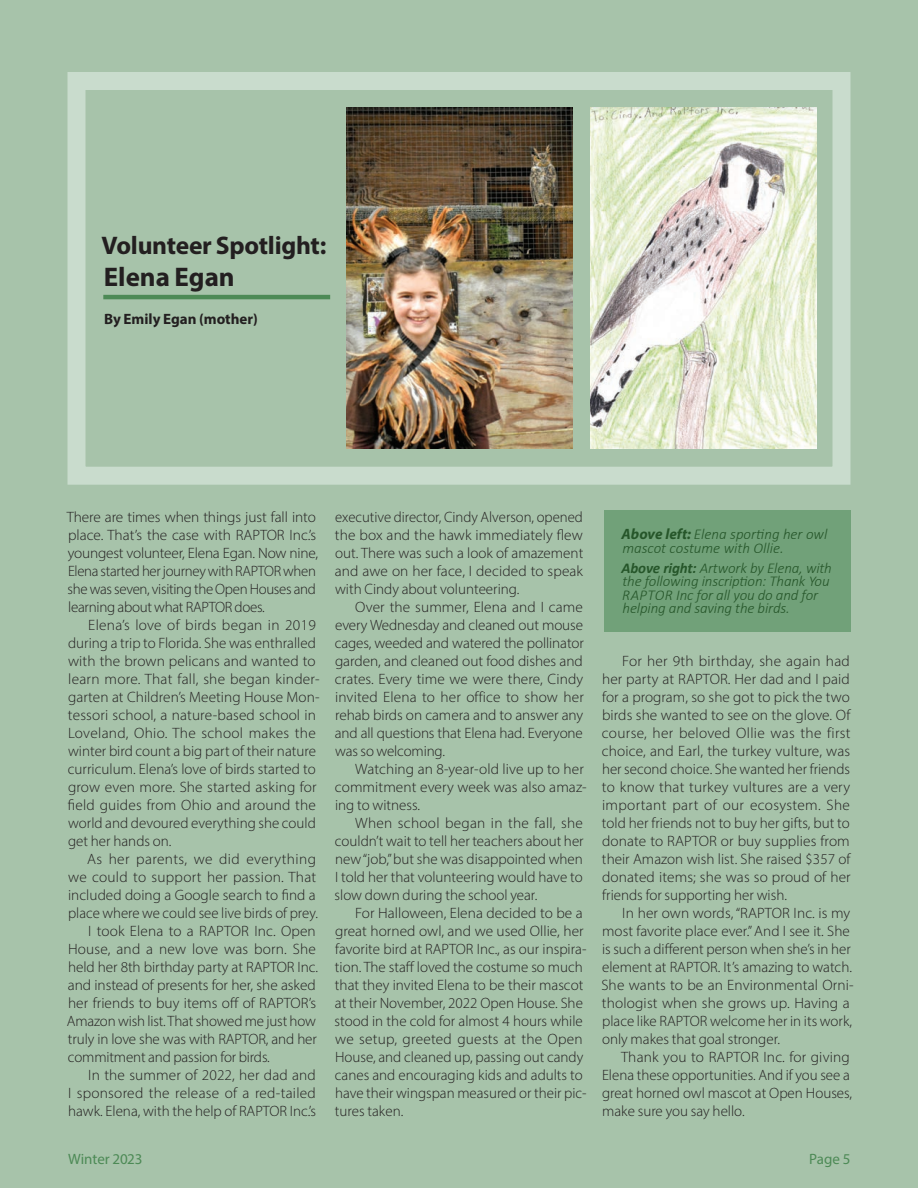
<style>
.page{position:relative;width:918px;height:1188px;background:#a7c3aa}
.page>*{position:absolute;margin:0;border:0;box-sizing:border-box;transform-origin:0 0}
.t1{font:700 27px "Myriad Pro";color:#231f20}
.t2{font:700 25.5px "Myriad Pro";letter-spacing:-.01em;color:#231f20}
.t3{font:300 15px/18px "Myriad Pro";color:#231f20}
.t4{font:300 15px/18px "Myriad Pro";letter-spacing:-.02em;color:#231f20}
.t5{font:italic 300 15px/13.5px "Calibri";letter-spacing:-.01em;color:#26562a}
.t6{font:300 15px "Myriad Pro";letter-spacing:.02em;color:#231f20}
.t7{font:300 15px "Myriad Pro";letter-spacing:.025em;color:#231f20}
.t8{font:700 15px "Myriad Pro";color:#231f20}
.t9{font:15px "Myriad Pro";letter-spacing:-.005em;color:#4d8a56}
.s1{font-family:"Myriad Pro";font-weight:700}
.s2{font-weight:700}
</style>
<div class="page">
<img style="left:347px;top:108px;width:226px;height:340px">
<hr style="left:103px;top:295px;width:227px;height:4px;background:#4d8a56">
<div style="left:67px;top:72px;width:783px;height:413px;border:18px solid #c9dccd"></div>
<img style="left:591px;top:108px;width:225px;height:340px">
<div style="left:604px;top:510px;width:246px;height:121px;background:#71a179"></div>
<h2 class="t2" style="left:102px;top:228px;width:226px">Volunteer Spotlight:</h2>
<h1 class="t1" style="left:104px;top:259px;width:133px">Elena Egan</h1>
<p class="t8" style="left:104px;top:309px;width:155px">By Emily Egan (mother)</p>
<p class="t4" style="left:67px;top:508px;width:253px">There are times when things just fall into place. That’s the case with RAPTOR Inc.’s youngest volunteer, Elena Egan. Now nine, Elena started her journey with RAPTOR when she was seven, visiting the Open Houses and learning about what RAPTOR does.</p>
<p class="t3" style="left:68px;top:616px;width:253px;text-indent:20px">Elena’s love of birds began in 2019 during a trip to Florida. She was enthralled with the brown pelicans and wanted to learn more. That fall, she began kinder&shy;garten at Children’s Meeting House Mon&shy;tessori school, a nature-based school in Loveland, Ohio. The school makes the winter bird count a big part of their nature curriculum. Elena’s love of birds started to grow even more. She started asking for field guides from Ohio and around the world and devoured everything she could get her hands on.</p>
<p class="t7" style="left:87px;top:850px;width:230px">As her parents, we did everything</p>
<p class="t3" style="left:68px;top:868px;width:250px">we could to support her passion. That</p>
<p class="t3" style="left:68px;top:886px;width:249px">included doing a Google search to find a</p>
<p class="t3" style="left:68px;top:904px;width:251px">place where we could see live birds of prey.</p>
<p class="t3" style="left:88px;top:922px;width:229px">I took Elena to a RAPTOR Inc. Open</p>
<p class="t3" style="left:68px;top:940px;width:249px">House, and a new love was born. She</p>
<p class="t3" style="left:68px;top:958px;width:251px">held her 8th birthday party at RAPTOR Inc.</p>
<p class="t3" style="left:68px;top:976px;width:249px">and instead of presents for her, she asked</p>
<p class="t3" style="left:68px;top:994px;width:250px">her friends to buy items off of RAPTOR’s</p>
<p class="t3" style="left:67px;top:1012px;width:251px">Amazon wish list. That showed me just how</p>
<p class="t3" style="left:68px;top:1030px;width:250px">truly in love she was with RAPTOR, and her</p>
<p class="t3" style="left:68px;top:1048px;width:204px">commitment and passion for birds.</p>
<p class="t3" style="left:88px;top:1066px;width:229px">In the summer of 2022, her dad and</p>
<p class="t6" style="left:68px;top:1084px;width:249px">I sponsored the release of a red-tailed</p>
<p class="t3" style="left:68px;top:1102px;width:250px">hawk. Elena, with the help of RAPTOR Inc.’s</p>
<p class="t3" style="left:335px;top:508px;width:250px;text-align:justify">executive director, Cindy Alverson, opened the box and the hawk immediately flew out. There was such a look of amazement and awe on her face, I decided to speak with Cindy about volunteering.</p>
<p class="t3" style="left:335px;top:598px;width:251px;text-align:justify;text-indent:20px">Over the summer, Elena and I came every Wednesday and cleaned out mouse cages, weeded and watered the pollinator garden, and cleaned out food dishes and crates. Every time we were there, Cindy invited Elena to her office to show her rehab birds on camera and to answer any and all questions that Elena had. Everyone was so welcoming.</p>
<p class="t3" style="left:335px;top:760px;width:253px;text-indent:20px">Watching an 8-year-old live up to her commitment every week was also amaz&shy;ing to witness.</p>
<p class="t3" style="left:335px;top:814px;width:251px;text-align:justify;text-indent:21px">When school began in the fall, she couldn’t wait to tell her teachers about her new “job,” but she was disappointed when I told her that volunteering would have to slow down during the school year.</p>
<p class="t3" style="left:335px;top:904px;width:254px;text-indent:21px">For Halloween, Elena decided to be a great horned owl, and we used Ollie, her favorite bird at RAPTOR Inc., as our inspira&shy;tion. The staff loved the costume so much that they invited Elena to be their mascot at their November, 2022 Open House. She stood in the cold for almost 4 hours while we setup, greeted guests at the Open House, and cleaned up, passing out candy canes and encouraging kids and adults to have their wingspan measured or their pic&shy;tures taken.</p>
<p class="t5" style="left:622px;top:527px;width:207px"><span class="s1">Above left:</span> Elena sporting her owl mascot costume with Ollie.</p>
<p class="t5" style="left:622px;top:561px;width:212px"><span class="s2">Above right:</span> Artwork by Elena, with the following inscription: Thank You RAPTOR Inc for all you do and for helping and saving the birds.</p>
<p class="t3" style="left:602px;top:652px;width:250px;text-align:justify;text-indent:20px">For her 9th birthday, she again had her party at RAPTOR. Her dad and I paid for a program, so she got to pick the two birds she wanted to see on the glove. Of course, her beloved Ollie was the first choice, and Earl, the turkey vulture, was her second choice. She wanted her friends to know that turkey vultures are a very important part of our ecosystem. She told her friends not to buy her gifts, but to donate to RAPTOR or buy supplies from their Amazon wish list. She raised $357 of donated items; she was so proud of her friends for supporting her wish.</p>
<p class="t3" style="left:601px;top:904px;width:254px;text-indent:21px">In her own words, “RAPTOR Inc. is my most favorite place ever.” And I see it. She is such a different person when she’s in her element at RAPTOR. It’s amazing to watch.<br>She wants to be an Environmental Orni&shy;thologist when she grows up. Having a place like RAPTOR welcome her in its work, only makes that goal stronger.</p>
<p class="t3" style="left:602px;top:1048px;width:252px;text-indent:19px">Thank you to RAPTOR Inc. for giving Elena these opportunities. And if you see a great horned owl mascot at Open Houses, make sure you say hello.</p>
<p class="t9" style="left:68px;top:1150px;width:76px">Winter 2023</p>
<p class="t9" style="left:809px;top:1150px;width:43px">Page 5</p>
</div>
